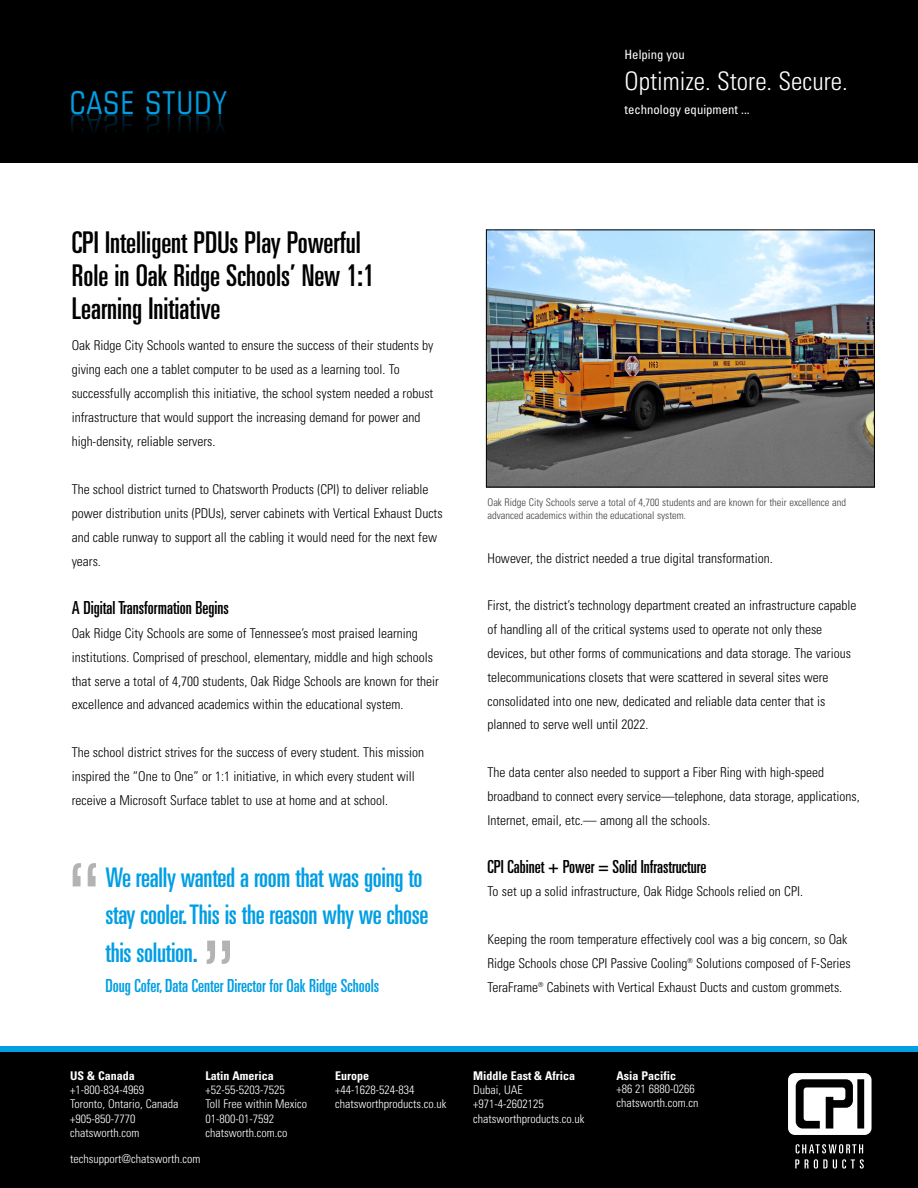
<style>
.page{position:relative;width:918px;height:1188px;background:#fff}
.page>*{position:absolute;margin:0;border:0;box-sizing:border-box;transform-origin:0 0}
.t1{font:condensed 31.35px "Square 721 BT";letter-spacing:.05em;color:#009ee3}
.t2{font:ultra-condensed 30px/33px "Univers LT Std";color:#000}
.t3{font:ultra-condensed 27px/37.5px "Univers LT Std";letter-spacing:-.01em;color:#009ee3}
.t4{font:300 condensed 25.5px "Univers LT Std";color:#fff}
.t5{font:ultra-condensed 18px "Univers LT Std";color:#000}
.t6{font:ultra-condensed 18px "Univers LT Std";color:#009ee3}
.t7{font:300 condensed 13.5px/23.9px "Univers LT Std";color:#000}
.t8{font:condensed 12.75px "Univers LT Std";color:#fff}
.t9{font:300 condensed 12px/14.4px "Univers LT Std";color:#fff}
.t10{font:700 condensed 12px "Univers LT Std";color:#fff}
.t11{font:300 condensed 10.5px/13.5px "Univers LT Std";color:#404040}
</style>
<div class="page">
<img style="left:488px;top:232px;width:385px;height:253px">
<div style="left:486px;top:230px;width:389px;height:257px;border:1px solid #000"></div>
<div style="left:0;top:0;width:918px;height:163px;background:#000"></div>
<img style="left:71px;top:114px;width:153px;height:18px">
<svg style="left:73px;top:863px;width:23px;height:23px"></svg>
<svg style="left:207px;top:941px;width:23px;height:23px"></svg>
<div style="left:0;top:1051px;width:918px;height:137px;background:#000"></div>
<div style="left:0;top:1046px;width:918px;height:6px;background:#009ee3"></div>
<svg style="left:796px;top:1144px;width:67px;height:9px"></svg>
<svg style="left:795px;top:1159px;width:4px;height:9px"></svg>
<svg style="left:805px;top:1159px;width:4px;height:9px"></svg>
<svg style="left:814px;top:1159px;width:4px;height:10px"></svg>
<svg style="left:823px;top:1159px;width:41px;height:10px"></svg>
<svg style="left:788px;top:1073px;width:84px;height:62px"></svg>
<h1 class="t1" style="left:70px;top:91px;width:158px">CASE STUDY</h1>
<p class="t8" style="left:625px;top:49px;width:62px">Helping you</p>
<h3 class="t4" style="left:625px;top:72px;width:225px">Optimize. Store. Secure.</h3>
<p class="t8" style="left:625px;top:105px;width:127px">technology equipment ...</p>
<h2 class="t2" style="left:72px;top:228px;width:304px">CPI Intelligent PDUs Play Powerful<br>Role in Oak Ridge Schools’ New 1:1<br>Learning Initiative</h2>
<p class="t7" style="left:72px;top:334px;width:363px">Oak Ridge City Schools wanted to ensure the success of their students by giving each one a tablet computer to be used as a learning tool. To successfully accomplish this initiative, the school system needed a robust infrastructure that would support the increasing demand for power and high-density, reliable servers.</p>
<p class="t7" style="left:72px;top:478px;width:372px">The school district turned to Chatsworth Products (CPI) to deliver reliable power distribution units (PDUs), server cabinets with Vertical Exhaust Ducts and cable runway to support all the cabling it would need for the next few years.</p>
<h3 class="t5" style="left:72px;top:601px;width:159px">A Digital Transformation Begins</h3>
<p class="t7" style="left:72px;top:622px;width:369px">Oak Ridge City Schools are some of Tennessee’s most praised learning institutions. Comprised of preschool, elementary, middle and high schools that serve a total of 4,700 students, Oak Ridge Schools are known for their excellence and advanced academics within the educational system.</p>
<p class="t7" style="left:72px;top:742px;width:354px">The school district strives for the success of every student. This mission inspired the “One to One” or 1:1 initiative, in which every student will receive a Microsoft Surface tablet to use at home and at school.</p>
<h3 class="t3" style="left:105px;top:861px;width:325px">We really wanted a room that was going to stay cooler.This is the reason why we chose this solution.</h3>
<h3 class="t6" style="left:106px;top:979px;width:275px">Doug Cofer, Data Center Director for Oak Ridge Schools</h3>
<p class="t11" style="left:487px;top:496px;width:360px">Oak Ridge City Schools serve a total of 4,700 students and are known for their excellence and advanced academics within the educational system.</p>
<p class="t7" style="left:488px;top:547px;width:287px">However, the district needed a true digital transformation.</p>
<p class="t7" style="left:487px;top:595px;width:371px">First, the district’s technology department created an infrastructure capable of handling all of the critical systems used to operate not only these devices, but other forms of communications and data storage. The various telecommunications closets that were scattered in several sites were consolidated into one new, dedicated and reliable data center that is planned to serve well until 2022.</p>
<p class="t7" style="left:487px;top:762px;width:374px">The data center also needed to support a Fiber Ring with high-speed broadband to connect every service—telephone, data storage, applications,<br>Internet, email, etc.— among all the schools.</p>
<h3 class="t5" style="left:488px;top:860px;width:221px">CPI Cabinet + Power = Solid Infrastructure</h3>
<p class="t7" style="left:488px;top:881px;width:317px">To set up a solid infrastructure, Oak Ridge Schools relied on CPI.</p>
<p class="t7" style="left:487px;top:929px;width:365px">Keeping the room temperature effectively cool was a big concern, so Oak<br>Ridge Schools chose CPI Passive Cooling<sup>®</sup> Solutions composed of F-Series<br>TeraFrame<sup>®</sup> Cabinets with Vertical Exhaust Ducts and custom grommets.</p>
<p class="t10" style="left:70px;top:1071px;width:66px">US &amp; Canada</p>
<p class="t9" style="left:70px;top:1084px;width:110px">+1-800-834-4969<br>Toronto, Ontario, Canada +905-850-7770 chatsworth.com</p>
<p class="t9" style="left:70px;top:1152px;width:132px">techsupport@chatsworth.com</p>
<p class="t10" style="left:205px;top:1071px;width:70px">Latin America</p>
<p class="t9" style="left:205px;top:1084px;width:103px">+52-55-5203-7525<br>Toll Free within Mexico<br>01-800-01-7592 chatsworth.com.co</p>
<p class="t10" style="left:335px;top:1071px;width:35px">Europe</p>
<p class="t9" style="left:335px;top:1084px;width:113px">+44-1628-524-834 chatsworthproducts.co.uk</p>
<p class="t10" style="left:473px;top:1071px;width:104px">Middle East &amp; Africa</p>
<p class="t9" style="left:473px;top:1084px;width:113px">Dubai, UAE +971-4-2602125 chatsworthproducts.co.uk</p>
<p class="t10" style="left:616px;top:1071px;width:61px">Asia Pacific</p>
<p class="t9" style="left:616px;top:1083px;width:83px;line-height:13.5px">+86 21 6880-0266 chatsworth.com.cn</p>
</div>
